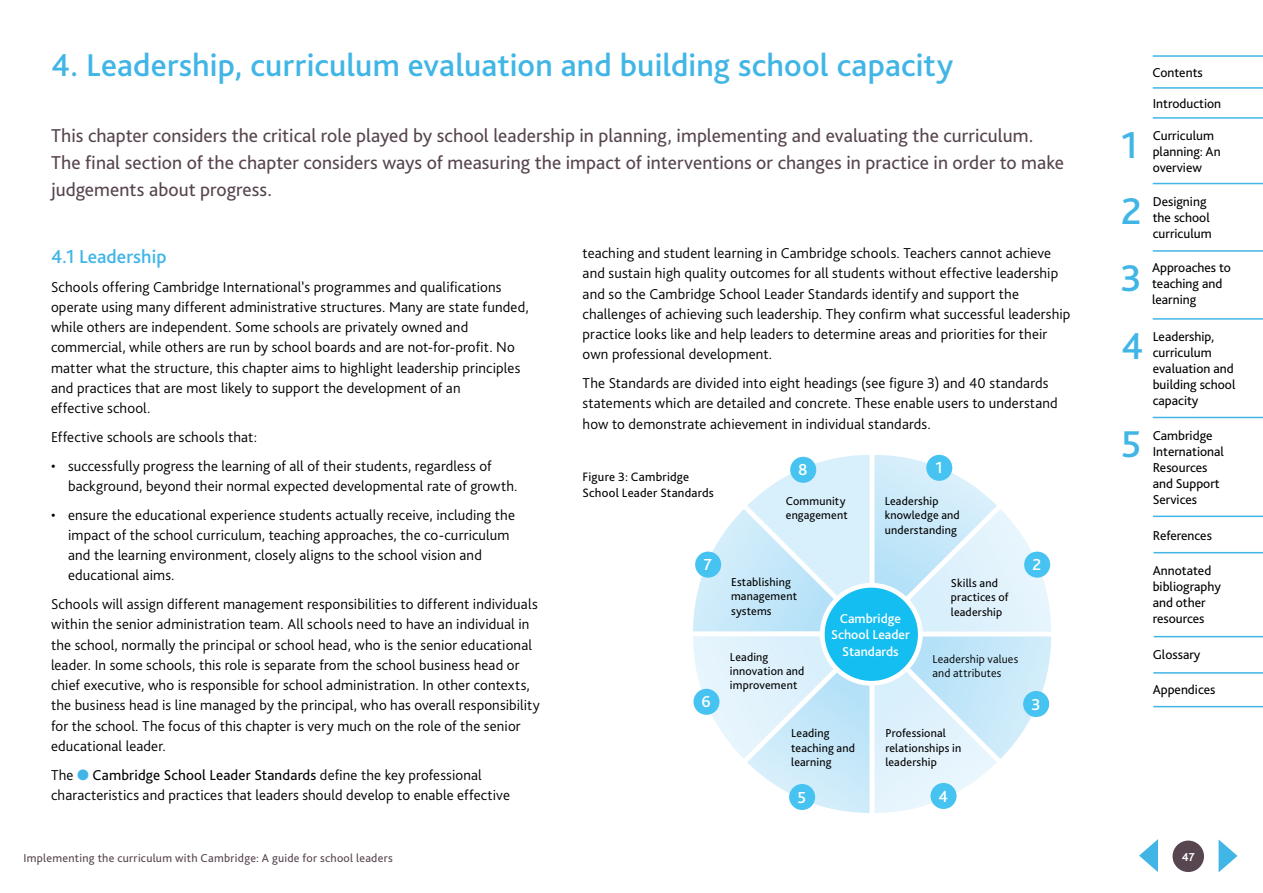
<style>
.page{position:relative;width:1263px;height:893px;background:#fff}
.page>*{position:absolute;margin:0;border:0;box-sizing:border-box;transform-origin:0 0}
.t1{font:500 39px "Bliss Pro";color:#41b6e6}
.t2{font:500 33px "Bliss Pro";letter-spacing:.005em;color:#41b6e6}
.t3{font:19.5px/27px "Bliss Pro";color:#57454f}
.t4{font:500 19.5px "Bliss Pro";letter-spacing:.005em;color:#41b6e6}
.t5{font:500 16.65px "Bliss Pro";color:#fff}
.t6{font:300 15px/20.2px "Bliss Pro";letter-spacing:.01em;color:#000}
.t7{font:13.5px/16px "Bliss Pro";color:#000}
.t8{font:500 13.5px/16.2px "Bliss Pro";color:#fff;text-align:center}
.t9{font:12.75px/16.5px "Bliss Pro";letter-spacing:.015em;color:#000}
.t10{font:12px/14.4px "Bliss Pro";letter-spacing:.015em;color:#000}
.t11{font:12px "Bliss Pro";letter-spacing:.025em;color:#57454f}
.t12{font:300 12px/14.4px "Bliss Pro";letter-spacing:.015em;color:#000}
.t13{font:700 12px "Bliss Pro";color:#fff}
.s1{color:#41b6e6}
.s2{font-weight:400}
</style>
<div class="page">
<svg style="left:1218px;top:839px;width:19px;height:33px"></svg>
<svg style="left:1139px;top:839px;width:19px;height:33px"></svg>
<div style="left:1172px;top:841px;width:32px;height:31px;background:#57454f;border-radius:50%"></div>
<hr style="left:1153px;top:250px;width:110px;height:2px;background:#41b6e6">
<hr style="left:1153px;top:183px;width:110px;height:1px;background:#41b6e6">
<hr style="left:1153px;top:117px;width:110px;height:2px;background:#41b6e6">
<hr style="left:1153px;top:318px;width:110px;height:2px;background:#41b6e6">
<hr style="left:1153px;top:417px;width:110px;height:1px;background:#41b6e6">
<hr style="left:1153px;top:516px;width:110px;height:1px;background:#41b6e6">
<hr style="left:1153px;top:552px;width:110px;height:1px;background:#41b6e6">
<hr style="left:1153px;top:672px;width:110px;height:2px;background:#41b6e6">
<hr style="left:1153px;top:706px;width:110px;height:1px;background:#41b6e6">
<hr style="left:1154px;top:636px;width:109px;height:1px;background:#41b6e6">
<hr style="left:1153px;top:87px;width:110px;height:2px;background:#41b6e6">
<hr style="left:1153px;top:55px;width:110px;height:2px;background:#41b6e6">
<svg style="left:693px;top:454px;width:359px;height:359px"></svg>
<div style="left:822px;top:585px;width:98px;height:98px;background:#15bef0;border-radius:50%"></div>
<div style="left:820px;top:583px;width:103px;height:103px;border:5px solid #fff;border-radius:50%"></div>
<div style="left:926px;top:455px;width:26px;height:26px;background:#47c3f1;border-radius:50%"></div>
<div style="left:1024px;top:552px;width:26px;height:26px;background:#47c3f1;border-radius:50%"></div>
<div style="left:1023px;top:691px;width:26px;height:26px;background:#47c3f1;border-radius:50%"></div>
<div style="left:930px;top:783px;width:26px;height:26px;background:#47c3f1;border-radius:50%"></div>
<div style="left:789px;top:784px;width:26px;height:26px;background:#47c3f1;border-radius:50%"></div>
<div style="left:693px;top:689px;width:26px;height:26px;background:#47c3f1;border-radius:50%"></div>
<div style="left:695px;top:552px;width:26px;height:26px;background:#47c3f1;border-radius:50%"></div>
<div style="left:790px;top:457px;width:26px;height:26px;background:#47c3f1;border-radius:50%"></div>
<h2 class="t2" style="left:51px;top:45px;width:904px">4. Leadership, curriculum evaluation and building school capacity</h2>
<p class="t3" style="left:51px;top:122px;width:1014px">This chapter considers the critical role played by school leadership in planning, implementing and evaluating the curriculum.<br>The final section of the chapter considers ways of measuring the impact of interventions or changes in practice in order to make judgements about progress.</p>
<h3 class="t4" style="left:51px;top:244px;width:117px">4.1 Leadership</h3>
<p class="t6" style="left:51px;top:276px;width:479px">Schools offering Cambridge International’s programmes and qualifications operate using many different administrative structures. Many are state funded, while others are independent. Some schools are privately owned and commercial, while others are run by school boards and are not-for-profit. No matter what the structure, this chapter aims to highlight leadership principles and practices that are most likely to support the development of an<br>effective school.</p>
<p class="t6" style="left:51px;top:427px;width:208px">Effective schools are schools that:</p>
<p class="t6" style="left:68px;top:455px;width:451px;text-indent:-17px">• successfully progress the learning of all of their students, regardless of background, beyond their normal expected developmental rate of growth.</p>
<p class="t6" style="left:68px;top:504px;width:448px;text-indent:-17px">• ensure the educational experience students actually receive, including the impact of the school curriculum, teaching approaches, the co-curriculum and the learning environment, closely aligns to the school vision and educational aims.</p>
<p class="t6" style="left:51px;top:594px;width:490px">Schools will assign different management responsibilities to different individuals within the senior administration team. All schools need to have an individual in the school, normally the principal or school head, who is the senior educational leader. In some schools, this role is separate from the school business head or chief executive, who is responsible for school administration. In other contexts, the business head is line managed by the principal, who has overall responsibility for the school. The focus of this chapter is very much on the role of the senior educational leader.</p>
<p class="t6" style="left:51px;top:764px;width:460px">The <span class="s1">●</span> <span class="s2">Cambridge School Leader Standards</span> define the key professional characteristics and practices that leaders should develop to enable effective</p>
<p class="t6" style="left:583px;top:243px;width:489px">teaching and student learning in Cambridge schools. Teachers cannot achieve and sustain high quality outcomes for all students without effective leadership and so the Cambridge School Leader Standards identify and support the challenges of achieving such leadership. They confirm what successful leadership practice looks like and help leaders to determine areas and priorities for their own professional development.</p>
<p class="t6" style="left:583px;top:373px;width:477px">The Standards are divided into eight headings (see figure 3) and 40 standards statements which are detailed and concrete. These enable users to understand how to demonstrate achievement in individual standards.</p>
<p class="t9" style="left:583px;top:468px;width:133px">Figure 3: Cambridge<br>School Leader Standards</p>
<p class="t5" style="left:704px;top:554px;width:10px">7</p>
<p class="t5" style="left:701px;top:691px;width:11px">6</p>
<p class="t5" style="left:798px;top:459px;width:11px">8</p>
<p class="t10" style="left:786px;top:493px;width:63px">Community engagement</p>
<p class="t5" style="left:935px;top:457px;width:9px">1</p>
<p class="t10" style="left:885px;top:493px;width:77px">Leadership knowledge and understanding</p>
<p class="t10" style="left:731px;top:575px;width:67px">Establishing management systems</p>
<p class="t10" style="left:730px;top:649px;width:76px">Leading innovation and improvement</p>
<p class="t8" style="left:831px;top:611px;width:80px">Cambridge<br>School Leader<br>Standards</p>
<p class="t10" style="left:951px;top:575px;width:59px">Skills and practices of leadership</p>
<p class="t12" style="left:932px;top:651px;width:87px">Leadership values and attributes</p>
<p class="t10" style="left:791px;top:726px;width:65px">Leading teaching and learning</p>
<p class="t10" style="left:885px;top:726px;width:77px">Professional relationships in leadership</p>
<p class="t5" style="left:797px;top:787px;width:10px">5</p>
<p class="t5" style="left:938px;top:786px;width:11px">4</p>
<p class="t5" style="left:1032px;top:554px;width:10px">2</p>
<p class="t5" style="left:1031px;top:694px;width:11px">3</p>
<h1 class="t1" style="left:1121px;top:121px;width:18px">1</h1>
<h1 class="t1" style="left:1121px;top:187px;width:22px">2</h1>
<h1 class="t1" style="left:1120px;top:254px;width:23px">3</h1>
<h1 class="t1" style="left:1121px;top:322px;width:24px">4</h1>
<h1 class="t1" style="left:1121px;top:420px;width:22px">5</h1>
<p class="t7" style="left:1152px;top:64px;width:52px">Contents</p>
<p class="t7" style="left:1153px;top:95px;width:70px">Introduction</p>
<p class="t7" style="left:1153px;top:127px;width:69px">Curriculum planning: An overview</p>
<p class="t7" style="left:1153px;top:193px;width:60px">Designing the school curriculum</p>
<p class="t7" style="left:1152px;top:260px;width:80px">Approaches to teaching and learning</p>
<p class="t7" style="left:1153px;top:328px;width:84px">Leadership, curriculum evaluation and building school capacity</p>
<p class="t7" style="left:1153px;top:427px;width:73px">Cambridge<br>International<br>Resources and Support<br>Services</p>
<p class="t7" style="left:1153px;top:527px;width:61px">References</p>
<p class="t7" style="left:1153px;top:562px;width:70px">Annotated bibliography and other resources</p>
<p class="t7" style="left:1153px;top:646px;width:49px">Glossary</p>
<p class="t7" style="left:1153px;top:681px;width:64px">Appendices</p>
<p class="t11" style="left:23px;top:850px;width:371px">Implementing the curriculum with Cambridge: A guide for school leaders</p>
<p class="t13" style="left:1182px;top:849px;width:15px">47</p>
</div>
